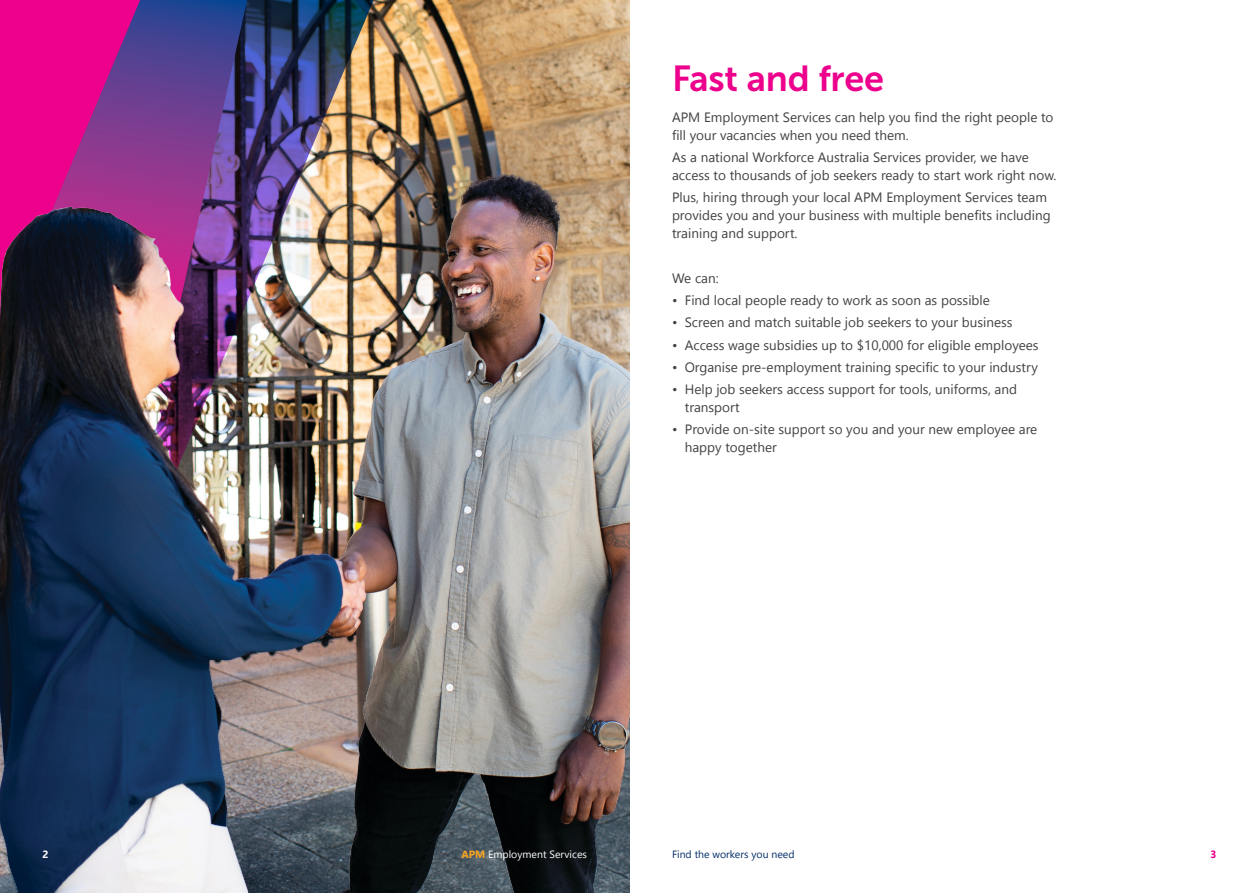
<style>
.page{position:relative;width:1259px;height:893px;background:#fff}
.page>*{position:absolute;margin:0;border:0;box-sizing:border-box;transform-origin:0 0}
.t1{font:36px "Museo Sans 700";letter-spacing:-.005em;color:#ec008c}
.t2{font:13.5px/18px "Gadugi";color:#414142}
.t3{font:10.5px "Gadugi";color:#fff}
.t4{font:10.5px "Gadugi";color:#002d65}
.t5{font:700 10.5px "Gadugi";color:#fff}
.t6{font:700 10.5px "Gadugi";color:#ec008c}
.s1{font-weight:700;color:#faa621}
</style>
<div class="page">
<img style="left:0;top:0;width:629px;height:893px">
<img style="left:0;top:0;width:409px;height:571px">
<img style="left:0;top:0;width:247px;height:387px">
<svg style="left:0;top:0;width:140px;height:334px;background:#92176c"></svg>
<p class="t1" style="left:672px;top:58px;width:214px">Fast and free</p>
<p class="t2" style="left:672px;top:108px;width:383px">APM Employment Services can help you find the right people to fill your vacancies when you need them.</p>
<p class="t2" style="left:672px;top:148px;width:386px">As a national Workforce Australia Services provider, we have access to thousands of job seekers ready to start work right now.</p>
<p class="t2" style="left:672px;top:189px;width:380px">Plus, hiring through your local APM Employment Services team provides you and your business with multiple benefits including training and support.</p>
<p class="t2" style="left:672px;top:269px;width:48px">We can:</p>
<p class="t2" style="left:672px;top:291px;width:319px">• Find local people ready to work as soon as possible</p>
<p class="t2" style="left:672px;top:314px;width:342px">• Screen and match suitable job seekers to your business</p>
<p class="t2" style="left:672px;top:336px;width:368px">• Access wage subsidies up to $10,000 for eligible employees</p>
<p class="t2" style="left:672px;top:358px;width:367px">• Organise pre-employment training specific to your industry</p>
<p class="t2" style="left:685px;top:380px;width:334px;text-indent:-13px">• Help job seekers access support for tools, uniforms, and transport</p>
<p class="t2" style="left:685px;top:421px;width:354px;text-indent:-13px">• Provide on-site support so you and your new employee are happy together</p>
<p class="t5" style="left:43px;top:848px;width:8px">2</p>
<p class="t3" style="left:461px;top:848px;width:127px"><span class="s1">APM</span> Employment Services</p>
<p class="t4" style="left:672px;top:848px;width:124px">Find the workers you need</p>
<p class="t6" style="left:1210px;top:848px;width:8px">3</p>
</div>
